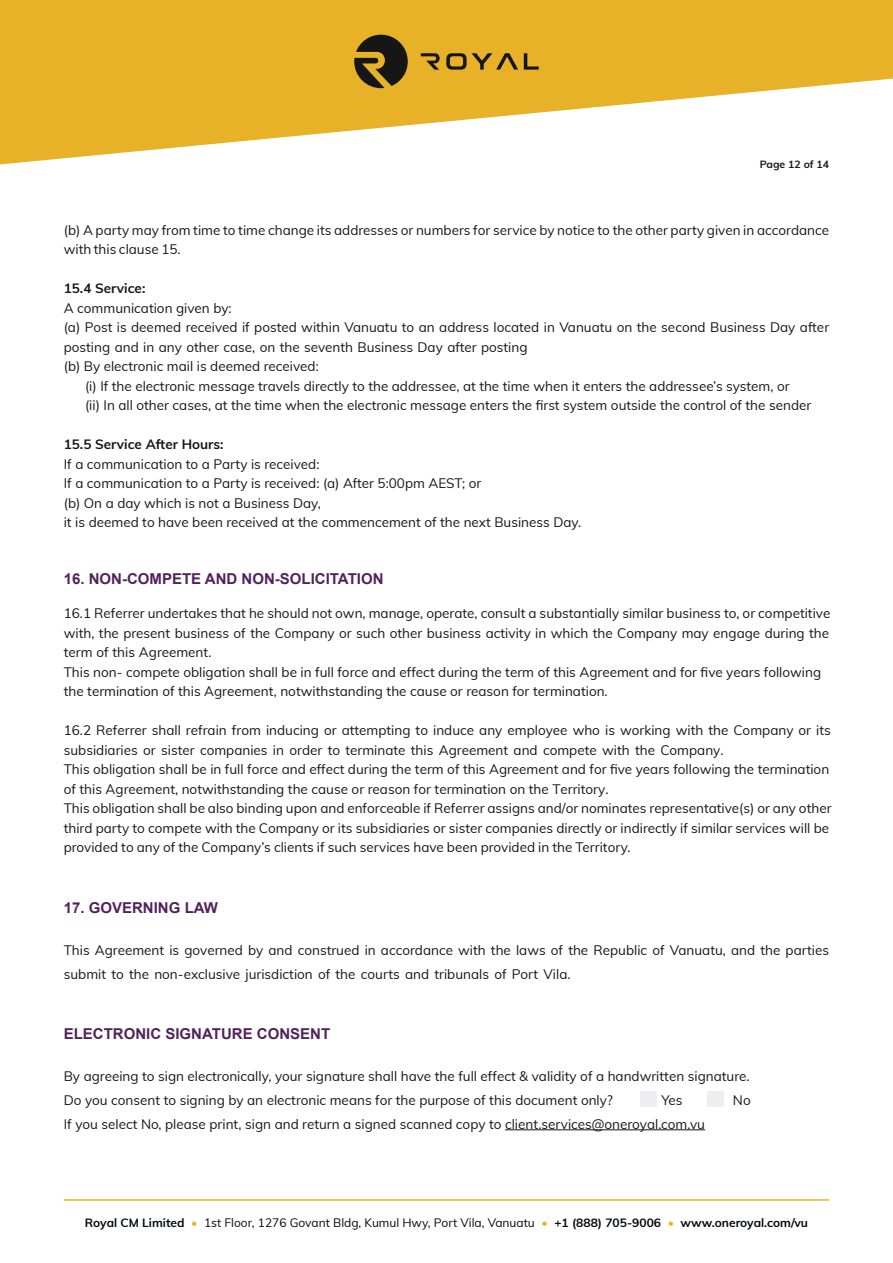
<style>
.page{position:relative;width:893px;height:1263px;background:#fff}
.page>*{position:absolute;margin:0;border:0;box-sizing:border-box;transform-origin:0 0}
.t1{font:700 15px "Arial";color:#52225c}
.t2{font:13.5px/19.5px "Muli";color:#161617}
.t3{font:700 13.5px "Muli";color:#161617}
.t4{font:12px "Muli";color:#05080f}
.t5{font:700 10.5px "Muli";color:#161617}
.s1{font-style:inherit}
.s2{font-weight:700}
.s3{font-weight:700;color:#e7b228}
</style>
<div class="page">
<svg style="left:0;top:0;width:893px;height:165px;fill:#e7b228"></svg>
<svg style="left:421px;top:53px;width:19px;height:17px"></svg>
<svg style="left:524px;top:53px;width:15px;height:17px"></svg>
<svg style="left:446px;top:53px;width:72px;height:17px"></svg>
<svg style="left:354px;top:35px;width:54px;height:53px;background:#64501d"></svg>
<hr style="left:64px;top:1199px;width:765px;height:2px;background:#e7b228">
<hr style="left:505px;top:1129px;width:200px;height:1px;background:#161617">
<div style="left:640px;top:1091px;width:17px;height:15px;background:#eeeef1"></div>
<div style="left:707px;top:1091px;width:17px;height:15px;background:#eeeef1"></div>
<p class="t5" style="left:760px;top:156px;width:71px">Page 12 of 14</p>
<p class="t2" style="left:64px;top:219px;width:767px">(b) A party may from time to time change its addresses or numbers for service by notice to the other party given in accordance with this clause 15.</p>
<p class="t3" style="left:64px;top:278px;width:83px">15.4 Service:</p>
<p class="t2" style="left:64px;top:297px;width:169px">A communication given by:</p>
<p class="t2" style="left:64px;top:317px;width:767px">(a) Post is deemed received if posted within Vanuatu to an address located in Vanuatu on the second Business Day after</p>
<p class="t2" style="left:64px;top:336px;width:465px">posting and in any other case, on the seventh Business Day after posting</p>
<p class="t2" style="left:64px;top:356px;width:257px">(b) By electronic mail is deemed received:</p>
<p class="t2" style="left:85px;top:375px;width:706px">(i) If the electronic message travels directly to the addressee, at the time when it enters the addressee’s system, or</p>
<p class="t2" style="left:85px;top:395px;width:728px">(ii) In all other cases, at the time when the electronic message enters the first system outside the control of the sender</p>
<p class="t3" style="left:64px;top:434px;width:161px">15.5 Service After Hours:</p>
<p class="t2" style="left:64px;top:453px;width:519px">If a communication to a Party is received:<br>If a communication to a Party is received: (a) After 5:00pm AEST; or<br>(b) On a day which is not a Business Day,<br>it is deemed to have been received at the commencement of the next Business Day.</p>
<p class="t1" style="left:64px;top:569px;width:321px">16. NON-COMPETE AND NON-SOLICITATION</p>
<p class="t2" style="left:64px;top:603px;width:768px">16.1 Referr<span class="s1">er</span> undertakes that he should not own, manage, operate, consult a substantially similar business to, or competitive with, the present business of the Company or such other business activity in which the Company may engage during the term of this Agreement.<br>This non- compete obligation shall be in full force and effect during the term of this Agreement and for five years following the termination of this Agreement, notwithstanding the cause or reason for termination.</p>
<p class="t2" style="left:64px;top:720px;width:769px">16.2 Referr<span class="s1">er</span> shall refrain from inducing or attempting to induce any employee who is working with the Company or its subsidiaries or sister companies in order to terminate this Agreement and compete with the Company.<br>This obligation shall be in full force and effect during the term of this Agreement and for five years following the termination of this Agreement, notwithstanding the cause or reason for termination on the Territory.<br>This obligation shall be also binding upon and enforceable if Referr<span class="s1">er</span> assigns and/or nominates representative(s) or any other third party to compete with the Company or its subsidiaries or sister companies directly or indirectly if similar services will be provided to any of the Company’s clients if such services have been provided in the Territory.</p>
<p class="t1" style="left:64px;top:898px;width:156px">17. GOVERNING LAW</p>
<p class="t2" style="left:64px;top:937px;width:767px;line-height:24px">This Agreement is governed by and construed in accordance with the laws of the Republic of Vanuatu, and the parties submit to the non-exclusive jurisdiction of the courts and tribunals of Port Vila.</p>
<p class="t1" style="left:64px;top:1024px;width:268px">ELECTRONIC SIGNATURE CONSENT</p>
<p class="t2" style="left:64px;top:1063px;width:687px;line-height:24px">By agreeing to sign electronically, your signature shall have the full effect &amp; validity of a handwritten signature.<br>Do you consent to signing by an electronic means for the purpose of this document only?</p>
<p class="t2" style="left:661px;top:1089px;width:23px">Yes</p>
<p class="t2" style="left:733px;top:1089px;width:19px">No</p>
<p class="t2" style="left:64px;top:1113px;width:643px">If you select No, please print, sign and return a signed scanned copy to client.services@oneroyal.com.vu</p>
<p class="t4" style="left:85px;top:1213px;width:725px"><span class="s2">Royal CM Limited</span> <span class="s3">•</span> 1st Floor, 1276 Govant Bldg, Kumul Hwy, Port Vila, Vanuatu <span class="s3">•</span> <span class="s2">+1 (888) 705-9006</span> <span class="s3">•</span> <span class="s2">www.oneroyal.com/vu</span></p>
</div>
